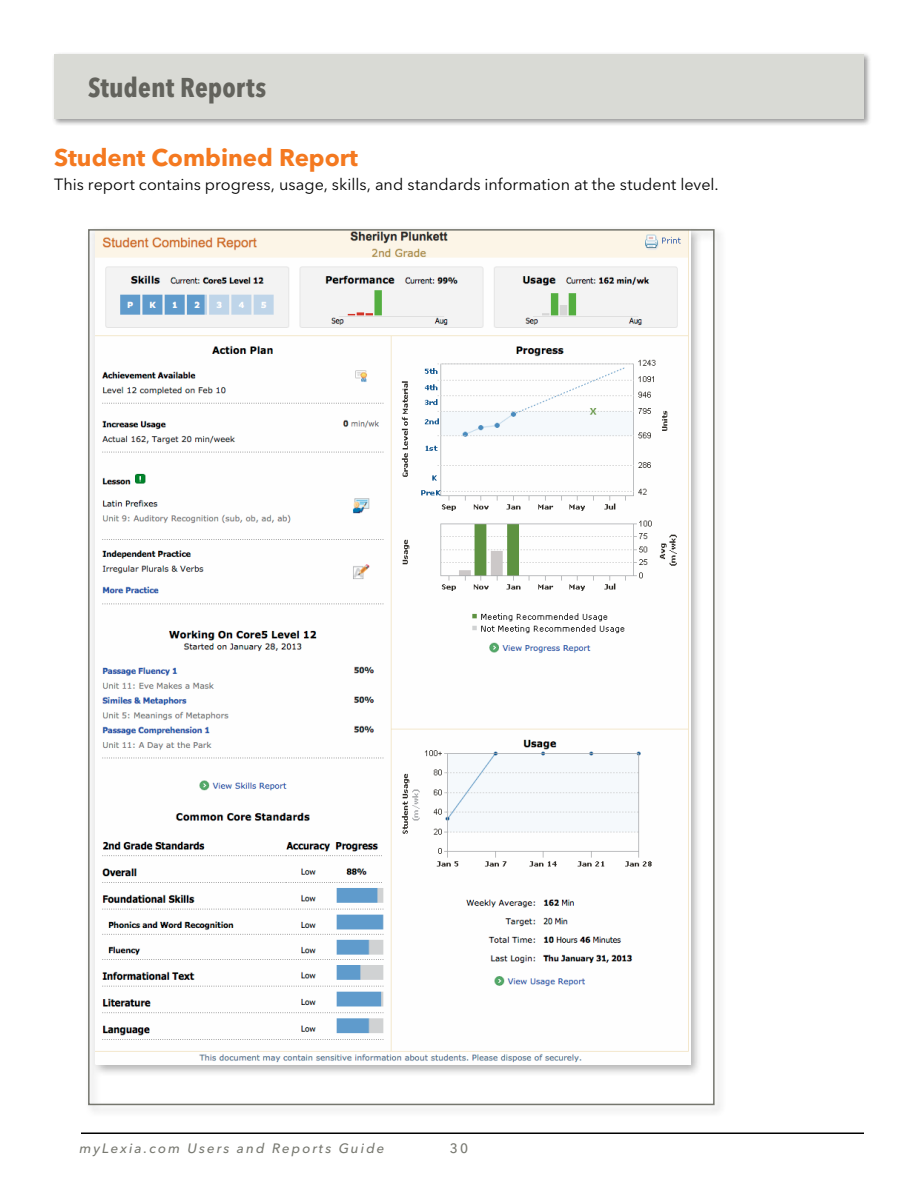
<style>
.page{position:relative;width:918px;height:1188px;background:#fff}
.page>*{position:absolute;margin:0;border:0;box-sizing:border-box;transform-origin:0 0}
.t1{font:700 condensed 27px "Avenir Next LT Pro";letter-spacing:.005em;color:#63635d}
.t2{font:700 24px "Avenir Next LT Pro";color:#f47920}
.t3{font:16.2px "Avenir Next LT Pro";color:#000}
.t4{font:italic 500 13.5px "Avenir Next LT Pro";letter-spacing:.15em;color:#777870}
.t5{font:500 13.5px "Avenir Next LT Pro";color:#777870}
</style>
<div class="page">
<div style="left:52px;top:52px;width:820px;height:75px;background:#000;opacity:.4"></div>
<div style="left:54px;top:54px;width:810px;height:65px;background:#d9dad5"></div>
<hr style="left:81px;top:1132px;width:783px;height:2px;background:#000">
<div style="left:84px;top:225px;width:643px;height:893px;background:#000;opacity:.3"></div>
<img style="left:95px;top:232px;width:595px;height:832px">
<h1 class="t1" style="left:88px;top:71px;width:180px">Student Reports</h1>
<h2 class="t2" style="left:54px;top:143px;width:306px">Student Combined Report</h2>
<p class="t3" style="left:54px;top:175px;width:664px">This report contains progress, usage, skills, and standards information at the student level.</p>
<p class="t4" style="left:80px;top:1140px;width:307px">myLexia.com Users and Reports Guide</p>
<p class="t5" style="left:450px;top:1140px;width:20px">30</p>
</div>
